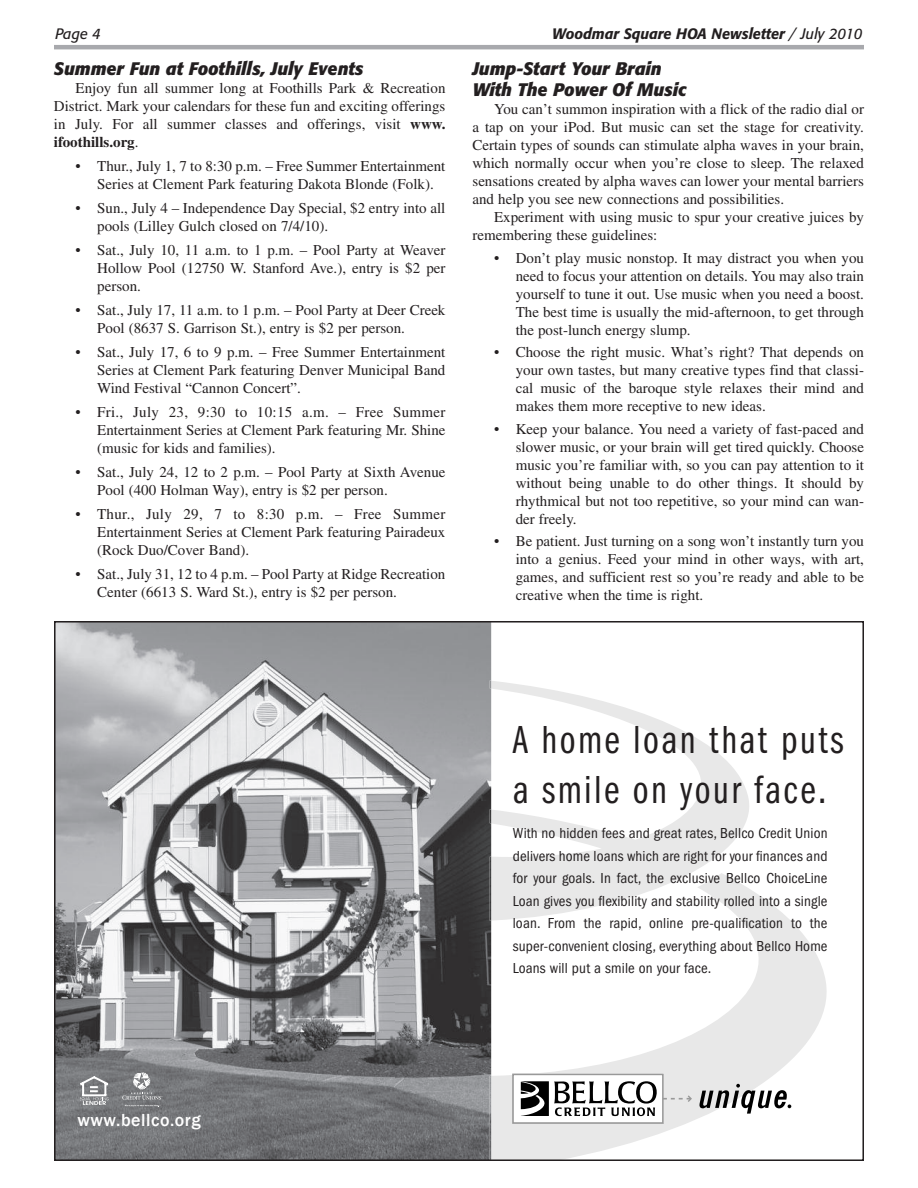
<style>
.page{position:relative;width:918px;height:1188px;background:#fff}
.page>*{position:absolute;margin:0;border:0;box-sizing:border-box;transform-origin:0 0}
.t1{font:40.5px/49.5px "Franklin Gothic Book Cmpr+SMVAJE";letter-spacing:.06em;color:#231f20}
.t2{font:italic 700 18px/21px "Formata";color:#231f20;scale:.96 1}
.t3{font:18px "Franklin Gothic Medium+MQQPAU";letter-spacing:.03em;color:#fff}
.t4{font:15px/18px "Times";color:#231f20;text-align:justify}
.t5{font:15px/22.5px "Franklin Gothic Book Cnd+OBQINM";letter-spacing:.01em;color:#231f20;text-align:justify}
.t6{font:italic 500 15px "Formata";color:#231f20;scale:.96 1}
.t7{font:italic 15px "Formata";color:#231f20;scale:.96 1}
.s1{font-weight:400}
.s2{font-weight:700}
</style>
<div class="page">
<hr style="left:54px;top:45px;width:810px;height:4px;background:#a8a9ad">
<svg style="left:57px;top:624px;width:770px;height:534px"></svg>
<p class="t7" style="left:55px;top:27px;width:49px">Page 4</p>
<p class="t6" style="left:552px;top:27px;width:325px">Woodmar Square HOA Newsletter <span class="s1">/ July 2010</span></p>
<p class="t2" style="left:54px;top:60px;width:324px">Summer Fun at Foothills, July Events</p>
<p class="t4" style="left:54px;top:81px;width:393px;text-indent:22px">Enjoy fun all summer long at Foothills Park &amp; Recreation District. Mark your calendars for these fun and exciting offerings in July. For all summer classes and offerings, visit <span class="s2">www. ifoothills.org</span>.</p>
<p class="t4" style="left:97px;top:159px;width:350px;text-indent:-22px">• Thur., July 1, 7 to 8:30 p.m. – Free Summer Entertainment<br>Series at Clement Park featuring Dakota Blonde (Folk).</p>
<p class="t4" style="left:97px;top:201px;width:350px;text-indent:-22px">• Sun., July 4 – Independence Day Special, $2 entry into all pools (Lilley Gulch closed on 7/4/10).</p>
<p class="t4" style="left:97px;top:243px;width:350px;text-indent:-22px">• Sat., July 10, 11 a.m. to 1 p.m. – Pool Party at Weaver Hollow Pool (12750 W. Stanford Ave.), entry is $2 per person.</p>
<p class="t4" style="left:97px;top:303px;width:350px;text-indent:-22px">• Sat., July 17, 11 a.m. to 1 p.m. – Pool Party at Deer Creek<br>Pool (8637 S. Garrison St.), entry is $2 per person.</p>
<p class="t4" style="left:97px;top:345px;width:350px;text-indent:-22px">• Sat., July 17, 6 to 9 p.m. – Free Summer Entertainment Series at Clement Park featuring Denver Municipal Band Wind Festival “Cannon Concert”.</p>
<p class="t4" style="left:97px;top:405px;width:350px;text-indent:-22px">• Fri., July 23, 9:30 to 10:15 a.m. – Free Summer Entertainment Series at Clement Park featuring Mr. Shine (music for kids and families).</p>
<p class="t4" style="left:97px;top:465px;width:350px;text-indent:-22px">• Sat., July 24, 12 to 2 p.m. – Pool Party at Sixth Avenue<br>Pool (400 Holman Way), entry is $2 per person.</p>
<p class="t4" style="left:97px;top:507px;width:350px;text-indent:-22px">• Thur., July 29, 7 to 8:30 p.m. – Free Summer Entertainment Series at Clement Park featuring Pairadeux (Rock Duo/Cover Band).</p>
<p class="t4" style="left:97px;top:567px;width:350px;text-indent:-22px">• Sat., July 31, 12 to 4 p.m. – Pool Party at Ridge Recreation<br>Center (6613 S. Ward St.), entry is $2 per person.</p>
<p class="t2" style="left:472px;top:60px;width:225px">Jump-Start Your Brain<br>With The Power Of Music</p>
<p class="t4" style="left:473px;top:102px;width:393px;text-indent:22px">You can’t summon inspiration with a flick of the radio dial or a tap on your iPod. But music can set the stage for creativity.<br>Certain types of sounds can stimulate alpha waves in your brain, which normally occur when you’re close to sleep. The relaxed sensations created by alpha waves can lower your mental barriers and help you see new connections and possibilities.</p>
<p class="t4" style="left:473px;top:210px;width:393px;text-indent:22px">Experiment with using music to spur your creative juices by remembering these guidelines:</p>
<p class="t4" style="left:516px;top:250px;width:350px;text-indent:-22px">• Don’t play music nonstop. It may distract you when you need to focus your attention on details. You may also train yourself to tune it out. Use music when you need a boost.<br>The best time is usually the mid-afternoon, to get through the post-lunch energy slump.</p>
<p class="t4" style="left:516px;top:345px;width:350px;text-indent:-22px">• Choose the right music. What’s right? That depends on your own tastes, but many creative types find that classi&shy;cal music of the baroque style relaxes their mind and makes them more receptive to new ideas.</p>
<p class="t4" style="left:516px;top:421px;width:350px;text-indent:-22px">• Keep your balance. You need a variety of fast-paced and slower music, or your brain will get tired quickly. Choose music you’re familiar with, so you can pay attention to it without being unable to do other things. It should by rhythmical but not too repetitive, so your mind can wan&shy;der freely.</p>
<p class="t4" style="left:516px;top:534px;width:350px;text-indent:-22px">• Be patient. Just turning on a song won’t instantly turn you into a genius. Feed your mind in other ways, with art, games, and sufficient rest so you’re ready and able to be creative when the time is right.</p>
<p class="t3" style="left:77px;top:1110px;width:125px">www.bellco.org</p>
<h1 class="t1" style="left:513px;top:718px;width:332px">A home loan that puts a smile on your face.</h1>
<p class="t5" style="left:513px;top:823px;width:316px">With no hidden fees and great rates, Bellco Credit Union delivers home loans which are right for your finances and for your goals. In fact, the exclusive Bellco ChoiceLine Loan gives you flexibility and stability rolled into a single loan. From the rapid, online pre-qualification to the super-convenient closing, everything about Bellco Home Loans will put a smile on your face.</p>
</div>
